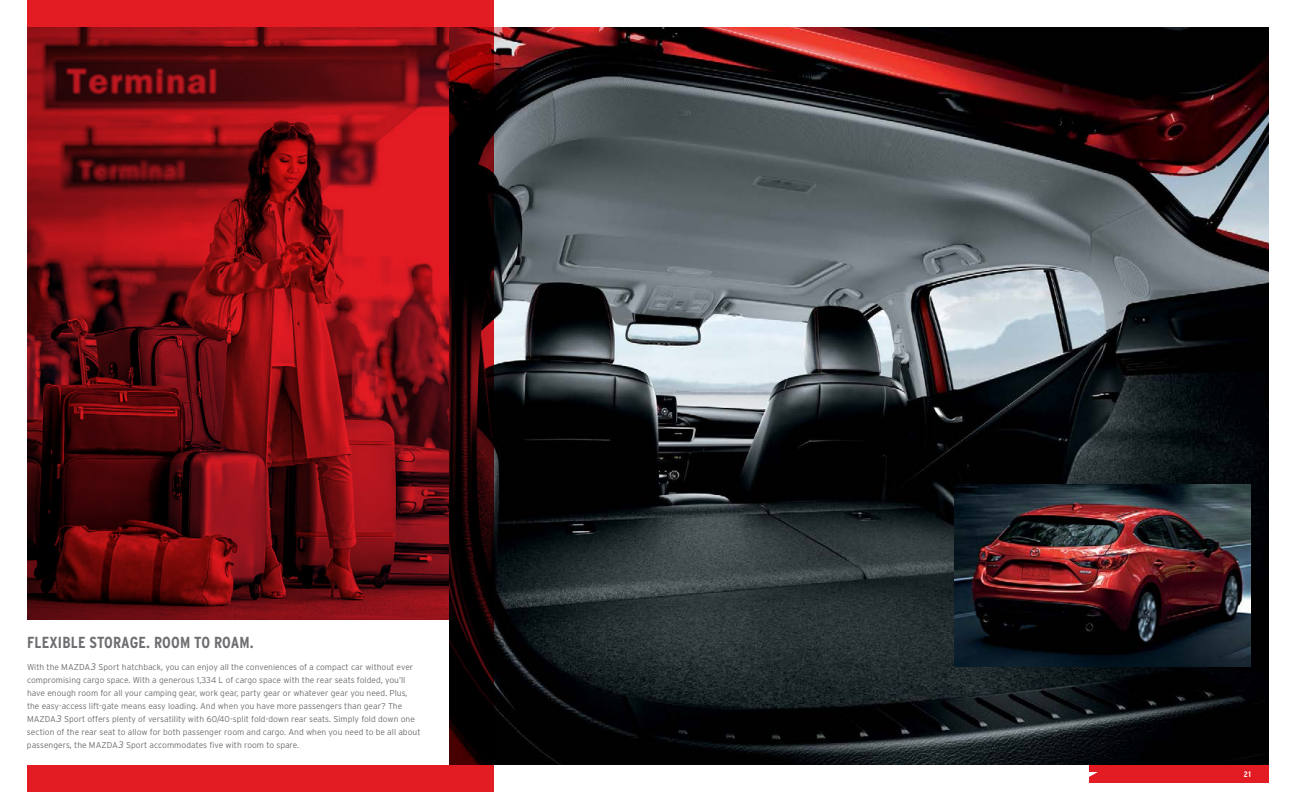
<style>
.page{position:relative;width:1296px;height:792px;background:#fff}
.page>*{position:absolute;margin:0;border:0;box-sizing:border-box;transform-origin:0 0}
.t1{font:700 condensed 16px "Interstate";letter-spacing:.01em;color:#6d6e71}
.t2{font:300 8.5px/13px "Interstate";color:#6d6e71}
.t3{font:700 condensed 8px "Interstate";color:#fff}
.s1{font-style:italic;font-size:9.5px}
</style>
<div class="page">
<img style="left:494px;top:27px;width:775px;height:738px">
<svg style="left:27px;top:0;width:467px;height:792px;background:#780d12"></svg>
<div style="left:1089px;top:765px;width:180px;height:18px;background:#e31b23"></div>
<div style="left:0;top:620px;width:449px;height:145px;background:#fff"></div>
<img style="left:954px;top:484px;width:297px;height:183px">
<h1 class="t1" style="left:27px;top:634px;width:228px">FLEXIBLE STORAGE. ROOM TO ROAM.</h1>
<p class="t2" style="left:27px;top:661px;width:395px">With the MAZDA<span class="s1">3</span> Sport hatchback, you can enjoy all the conveniences of a compact car without ever compromising cargo space. With a generous 1,334 L of cargo space with the rear seats folded, you’ll have enough room for all your camping gear, work gear, party gear or whatever gear you need. Plus, the easy-access lift-gate means easy loading. And when you have more passengers than gear? The MAZDA<span class="s1">3</span> Sport offers plenty of versatility with 60/40-split fold-down rear seats. Simply fold down one section of the rear seat to allow for both passenger room and cargo. And when you need to be all about passengers, the MAZDA<span class="s1">3</span> Sport accommodates five with room to spare.</p>
<p class="t3" style="left:1244px;top:770px;width:9px">21</p>
</div>
